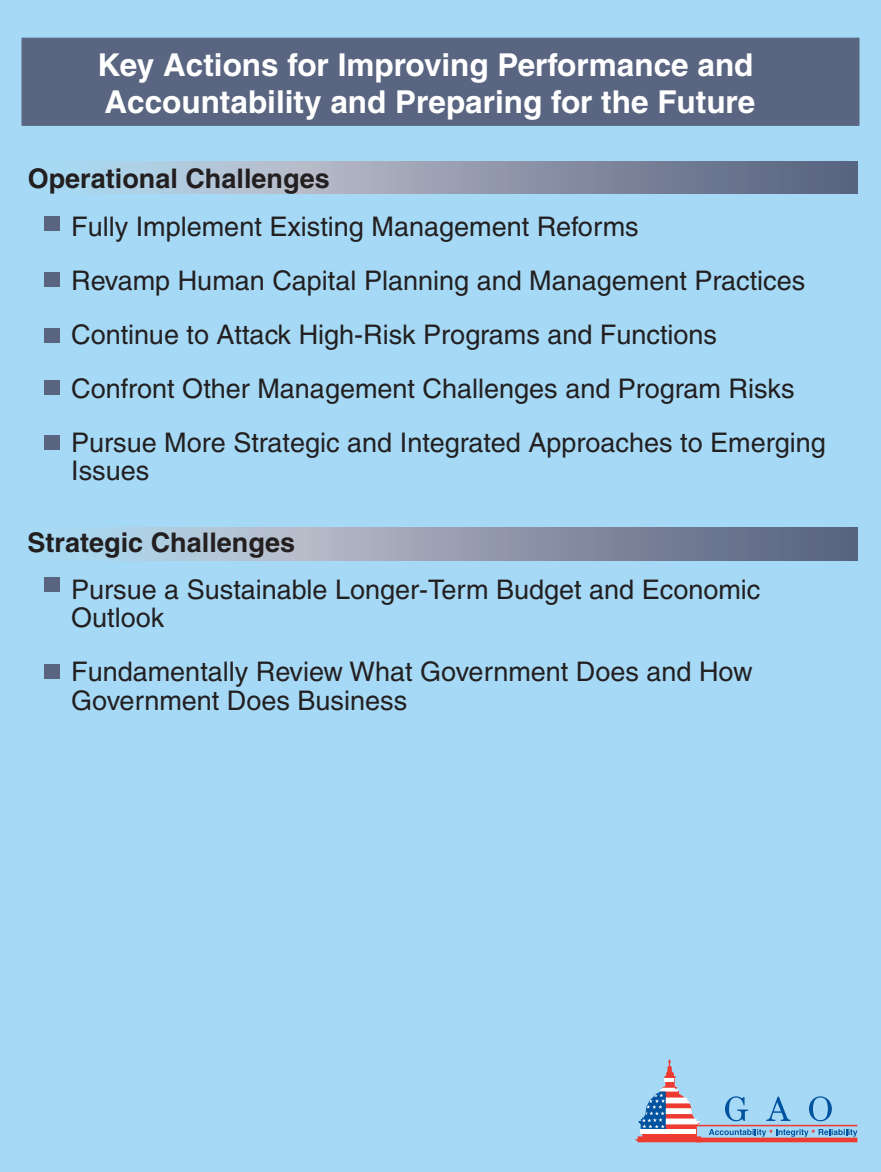
<style>
.page{position:relative;width:881px;height:1172px;background:#fff}
.page>*{position:absolute;margin:0;border:0;box-sizing:border-box;transform-origin:0 0}
.t1{font:700 31.5px/37.5px "Helvetica";color:#fff}
.t2{font:27px/54px "Helvetica";color:#231f20}
.t3{font:700 27px "Helvetica";color:#231f20}
</style>
<div class="page">
<div style="left:0;top:0;width:880px;height:1172px;background:#a5d9f5"></div>
<svg style="left:106px;top:528px;width:751px;height:32px;background:#909bb0"></svg>
<div style="left:22px;top:38px;width:836px;height:88px;background:#596581;border:1px solid #596581"></div>
<svg style="left:106px;top:162px;width:751px;height:32px;background:#909bb0"></svg>
<div style="left:44px;top:216px;width:16px;height:15px;background:#596581"></div>
<div style="left:44px;top:272px;width:16px;height:15px;background:#596581"></div>
<div style="left:44px;top:328px;width:15px;height:15px;background:#596581"></div>
<div style="left:44px;top:380px;width:15px;height:15px;background:#596581"></div>
<div style="left:44px;top:435px;width:16px;height:15px;background:#596581"></div>
<div style="left:44px;top:577px;width:15px;height:15px;background:#596581"></div>
<div style="left:44px;top:664px;width:15px;height:15px;background:#596581"></div>
<svg style="left:634px;top:1059px;width:223px;height:83px"></svg>
<p class="t1" style="left:97px;top:45px;width:659px">Key Actions for Improving Performance and<br>Accountability and Preparing for the Future</p>
<p class="t3" style="left:28px;top:162px;width:303px">Operational Challenges</p>
<p class="t2" style="left:71px;top:199px;width:756px">Fully Implement Existing Management Reforms<br>Revamp Human Capital Planning and Management Practices Continue to Attack High-Risk Programs and Functions Confront Other Management Challenges and Program Risks Pursue More Strategic and Integrated Approaches to Emerging</p>
<p class="t2" style="left:71px;top:443px;width:80px">Issues</p>
<p class="t3" style="left:28px;top:526px;width:269px">Strategic Challenges</p>
<p class="t2" style="left:71px;top:575px;width:690px;line-height:28.5px">Pursue a Sustainable Longer-Term Budget and Economic<br>Outlook</p>
<p class="t2" style="left:71px;top:657px;width:682px;line-height:28.5px">Fundamentally Review What Government Does and How<br>Government Does Business</p>
</div>
